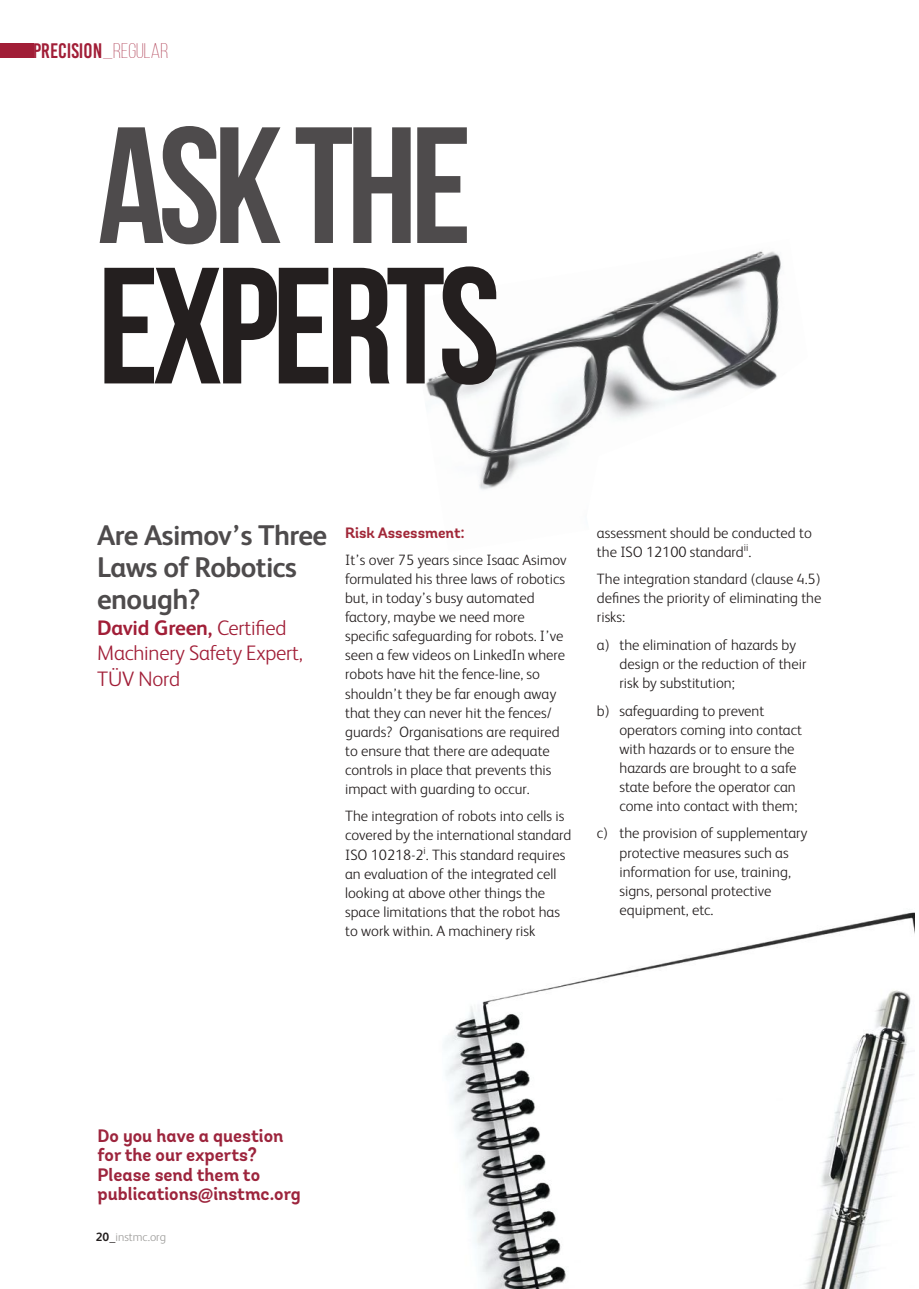
<style>
.page{position:relative;width:919px;height:1289px;background:#fff}
.page>*{position:absolute;margin:0;border:0;box-sizing:border-box;transform-origin:0 0}
.t1{font:700 165.15px "Bebas Neue";letter-spacing:-.04em;color:#241f1f}
.t2{font:700 165.15px "Bebas Neue";letter-spacing:-.04em;color:#4e4b4c}
.t3{font:700 28.5px/32px "FS Albert";letter-spacing:-.02em;color:#4e4b4c}
.t4{font:300 21px/25.5px "FS Albert";letter-spacing:-.01em;color:#a11e37}
.t5{font:21px "Bebas Kai";color:#a11e37}
.t6{font:700 18px/19.5px "Andes";color:#9d253d}
.t7{font:300 15px/19px "FS Albert";color:#241f1f}
.t8{font:700 15px "Andes";color:#a12738}
.t9{font:300 12px "FS Albert";color:#9d9c9a}
.s1{font-family:"Bebas Neue";font-weight:300}
.s2{font-weight:700}
.s3{font-weight:700;color:#241f1f}
.s4{color:#241f1f}
</style>
<div class="page">
<div style="left:0;top:43px;width:34px;height:15px;background:#a11e37"></div>
<img style="left:444px;top:912px;width:470px;height:376px">
<img style="left:426px;top:251px;width:356px;height:239px">
<h3 class="t5" style="left:33px;top:40px;width:137px">PRECISION<span class="s1">_REGULAR</span></h3>
<h1 class="t2" style="left:98px;top:95px;width:375px">ASK THE</h1>
<h1 class="t1" style="left:98px;top:236px;width:404px">EXPERTS</h1>
<h2 class="t3" style="left:97px;top:518px;width:231px">Are Asimov’s Three<br>Laws of Robotics enough?</h2>
<h3 class="t4" style="left:97px;top:613px;width:207px"><span class="s2">David Green,</span> Certified<br>Machinery Safety Expert,<br>TÜV Nord</h3>
<p class="t8" style="left:345px;top:523px;width:121px">Risk Assessment:</p>
<p class="t7" style="left:345px;top:549px;width:223px">It’s over 75 years since Isaac Asimov formulated his three laws of robotics but, in today’s busy automated factory, maybe we need more specific safeguarding for robots. I’ve seen a few videos on LinkedIn where robots have hit the fence-line, so shouldn’t they be far enough away that they can never hit the fences/ guards? Organisations are required to ensure that there are adequate controls in place that prevents this impact with guarding to occur.</p>
<p class="t7" style="left:345px;top:806px;width:228px">The integration of robots into cells is covered by the international standard ISO 10218-2<sup>i</sup>. This standard requires an evaluation of the integrated cell looking at above other things the space limitations that the robot has to work within. A machinery risk</p>
<p class="t7" style="left:597px;top:522px;width:216px">assessment should be conducted to the ISO 12100 standard<sup>ii</sup>.</p>
<p class="t7" style="left:597px;top:568px;width:226px;text-align:justify">The integration standard (clause 4.5) defines the priority of eliminating the risks:</p>
<p class="t7" style="left:619px;top:634px;width:188px;text-indent:-22px">a) the elimination of hazards by design or the reduction of their risk by substitution;</p>
<p class="t7" style="left:619px;top:700px;width:184px;text-indent:-22px">b) safeguarding to prevent operators coming into contact with hazards or to ensure the hazards are brought to a safe state before the operator can come into contact with them;</p>
<p class="t7" style="left:619px;top:823px;width:189px;text-indent:-22px">c) the provision of supplementary protective measures such as information for use, training, signs, personal protective equipment, etc.</p>
<p class="t6" style="left:98px;top:1125px;width:205px">Do you have a question for the our experts?<br>Please send them to publications@instmc.org</p>
<p class="t9" style="left:96px;top:1229px;width:72px"><span class="s3">20</span><span class="s4">_</span>instmc.org</p>
</div>
